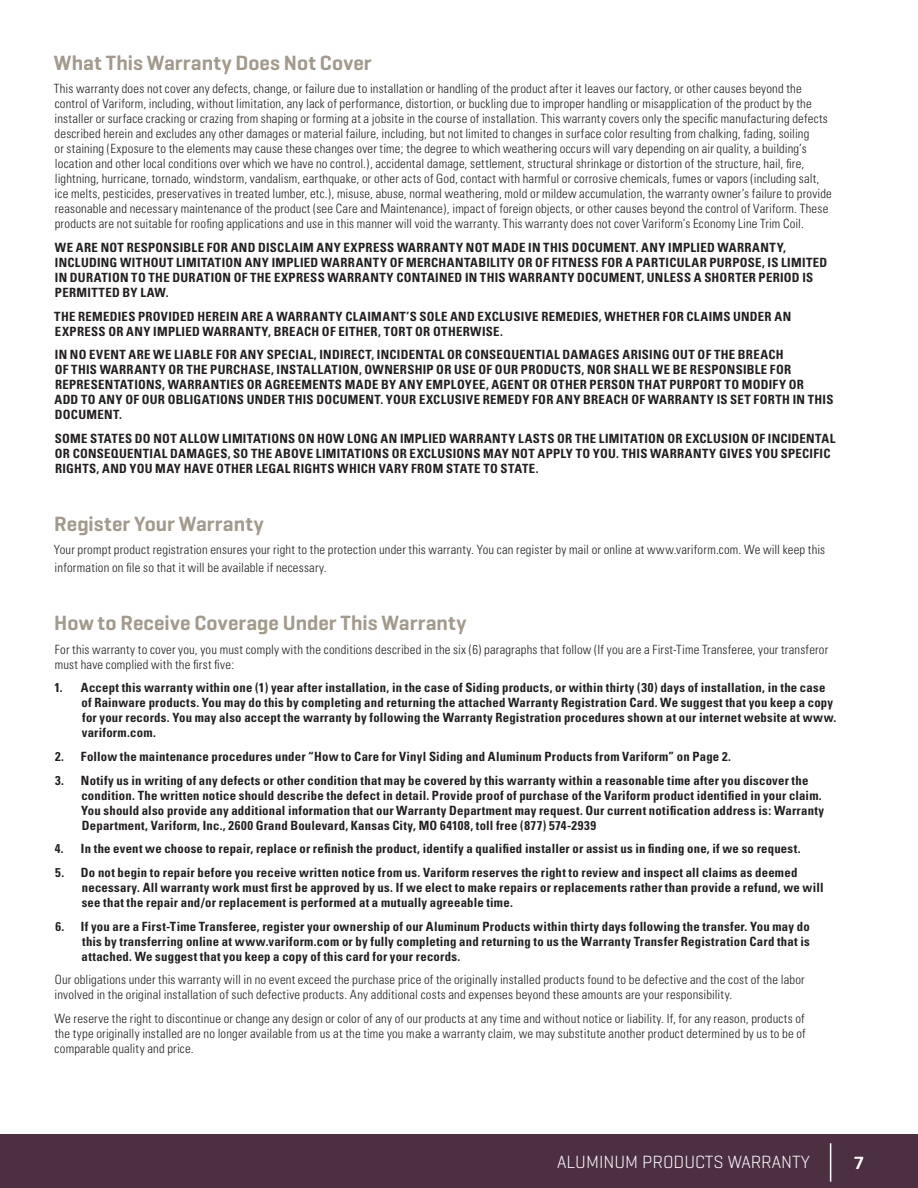
<style>
.page{position:relative;width:918px;height:1188px;background:#fff}
.page>*{position:absolute;margin:0;border:0;box-sizing:border-box;transform-origin:0 0}
.t1{font:600 21px "Geogrotesque";color:#a29a8a}
.t2{font:300 18px "Geogrotesque";color:#fff}
.t3{font:600 18px "Geogrotesque";color:#fff}
.t4{font:700 condensed 12.75px/15px "Univers";letter-spacing:.02em;color:#231f20}
.t5{font:300 condensed 12.75px/15px "Univers";letter-spacing:.015em;color:#231f20}
</style>
<div class="page">
<div style="left:0;top:1134px;width:918px;height:54px;background:#4c2f40"></div>
<hr style="left:830px;top:1143px;width:1px;height:39px;background:#fff">
<h1 class="t1" style="left:54px;top:50px;width:319px">What This Warranty Does Not Cover</h1>
<p class="t5" style="left:54px;top:81px;width:780px">This warranty does not cover any defects, change, or failure due to installation or handling of the product after it leaves our factory, or other causes beyond the control of Variform, including, without limitation, any lack of performance, distortion, or buckling due to improper handling or misapplication of the product by the installer or surface cracking or crazing from shaping or forming at a jobsite in the course of installation. This warranty covers only the specific manufacturing defects described herein and excludes any other damages or material failure, including, but not limited to changes in surface color resulting from chalking, fading, soiling<br>or staining (Exposure to the elements may cause these changes over time; the degree to which weathering occurs will vary depending on air quality, a building’s location and other local conditions over which we have no control.), accidental damage, settlement, structural shrinkage or distortion of the structure, hail, fire, lightning, hurricane, tornado, windstorm, vandalism, earthquake, or other acts of God, contact with harmful or corrosive chemicals, fumes or vapors (including salt, ice melts, pesticides, preservatives in treated lumber, etc.), misuse, abuse, normal weathering, mold or mildew accumulation, the warranty owner’s failure to provide reasonable and necessary maintenance of the product (see Care and Maintenance), impact of foreign objects, or other causes beyond the control of Variform. These products are not suitable for roofing applications and use in this manner will void the warranty. This warranty does not cover Variform’s Economy Line Trim Coil.</p>
<p class="t4" style="left:55px;top:240px;width:774px">WE ARE NOT RESPONSIBLE FOR AND DISCLAIM ANY EXPRESS WARRANTY NOT MADE IN THIS DOCUMENT. ANY IMPLIED WARRANTY, INCLUDING WITHOUT LIMITATION ANY IMPLIED WARRANTY OF MERCHANTABILITY OR OF FITNESS FOR A PARTICULAR PURPOSE, IS LIMITED IN DURATION TO THE DURATION OF THE EXPRESS WARRANTY CONTAINED IN THIS WARRANTY DOCUMENT, UNLESS A SHORTER PERIOD IS PERMITTED BY LAW.</p>
<p class="t4" style="left:54px;top:309px;width:738px">THE REMEDIES PROVIDED HEREIN ARE A WARRANTY CLAIMANT’S SOLE AND EXCLUSIVE REMEDIES, WHETHER FOR CLAIMS UNDER AN<br>EXPRESS OR ANY IMPLIED WARRANTY, BREACH OF EITHER, TORT OR OTHERWISE.</p>
<p class="t4" style="left:54px;top:347px;width:780px">IN NO EVENT ARE WE LIABLE FOR ANY SPECIAL, INDIRECT, INCIDENTAL OR CONSEQUENTIAL DAMAGES ARISING OUT OF THE BREACH<br>OF THIS WARRANTY OR THE PURCHASE, INSTALLATION, OWNERSHIP OR USE OF OUR PRODUCTS, NOR SHALL WE BE RESPONSIBLE FOR REPRESENTATIONS, WARRANTIES OR AGREEMENTS MADE BY ANY EMPLOYEE, AGENT OR OTHER PERSON THAT PURPORT TO MODIFY OR<br>ADD TO ANY OF OUR OBLIGATIONS UNDER THIS DOCUMENT. YOUR EXCLUSIVE REMEDY FOR ANY BREACH OF WARRANTY IS SET FORTH IN THIS DOCUMENT.</p>
<p class="t4" style="left:55px;top:431px;width:782px">SOME STATES DO NOT ALLOW LIMITATIONS ON HOW LONG AN IMPLIED WARRANTY LASTS OR THE LIMITATION OR EXCLUSION OF INCIDENTAL<br>OR CONSEQUENTIAL DAMAGES, SO THE ABOVE LIMITATIONS OR EXCLUSIONS MAY NOT APPLY TO YOU. THIS WARRANTY GIVES YOU SPECIFIC<br>RIGHTS, AND YOU MAY HAVE OTHER LEGAL RIGHTS WHICH VARY FROM STATE TO STATE.</p>
<h1 class="t1" style="left:54px;top:510px;width:211px">Register Your Warranty</h1>
<p class="t5" style="left:54px;top:541px;width:773px;line-height:18px">Your prompt product registration ensures your right to the protection under this warranty. You can register by mail or online at www.variform.com. We will keep this information on file so that it will be available if necessary.</p>
<h1 class="t1" style="left:54px;top:610px;width:414px">How to Receive Coverage Under This Warranty</h1>
<p class="t5" style="left:55px;top:642px;width:775px">For this warranty to cover you, you must comply with the conditions described in the six (6) paragraphs that follow (If you are a First-Time Transferee, your transferor must have complied with the first five:</p>
<p class="t4" style="left:81px;top:680px;width:757px;text-indent:-27px">1. Accept this warranty within one (1) year after installation, in the case of Siding products, or within thirty (30) days of installation, in the case of Rainware products. You may do this by completing and returning the attached Warranty Registration Card. We suggest that you keep a copy for your records. You may also accept the warranty by following the Warranty Registration procedures shown at our internet website at www. variform.com.</p>
<p class="t4" style="left:55px;top:749px;width:678px">2. Follow the maintenance procedures under “How to Care for Vinyl Siding and Aluminum Products from Variform” on Page 2.</p>
<p class="t4" style="left:81px;top:773px;width:745px;text-indent:-26px">3. Notify us in writing of any defects or other condition that may be covered by this warranty within a reasonable time after you discover the condition. The written notice should describe the defect in detail. Provide proof of purchase of the Variform product identified in your claim.<br>You should also provide any additional information that our Warranty Department may request. Our current notification address is: Warranty Department, Variform, Inc., 2600 Grand Boulevard, Kansas City, MO 64108, toll free (877) 574-2939</p>
<p class="t4" style="left:55px;top:841px;width:747px">4. In the event we choose to repair, replace or refinish the product, identify a qualified installer or assist us in finding one, if we so request.</p>
<p class="t4" style="left:82px;top:865px;width:743px;text-indent:-26px">5. Do not begin to repair before you receive written notice from us. Variform reserves the right to review and inspect all claims as deemed necessary. All warranty work must first be approved by us. If we elect to make repairs or replacements rather than provide a refund, we will see that the repair and/or replacement is performed at a mutually agreeable time.</p>
<p class="t4" style="left:82px;top:918px;width:730px;text-align:justify;text-indent:-26px">6. If you are a First-Time Transferee, register your ownership of our Aluminum Products within thirty days following the transfer. You may do this by transferring online at www.variform.com or by fully completing and returning to us the Warranty Transfer Registration Card that is attached. We suggest that you keep a copy of this card for your records.</p>
<p class="t5" style="left:55px;top:972px;width:752px">Our obligations under this warranty will in no event exceed the purchase price of the originally installed products found to be defective and the cost of the labor involved in the original installation of such defective products. Any additional costs and expenses beyond these amounts are your responsibility.</p>
<p class="t5" style="left:55px;top:1011px;width:753px;text-align:justify">We reserve the right to discontinue or change any design or color of any of our products at any time and without notice or liability. If, for any reason, products of the type originally installed are no longer available from us at the time you make a warranty claim, we may substitute another product determined by us to be of comparable quality and price.</p>
<h2 class="t2" style="left:557px;top:1150px;width:254px">ALUMINUM PRODUCTS WARRANTY</h2>
<h2 class="t3" style="left:854px;top:1151px;width:12px">7</h2>
</div>
